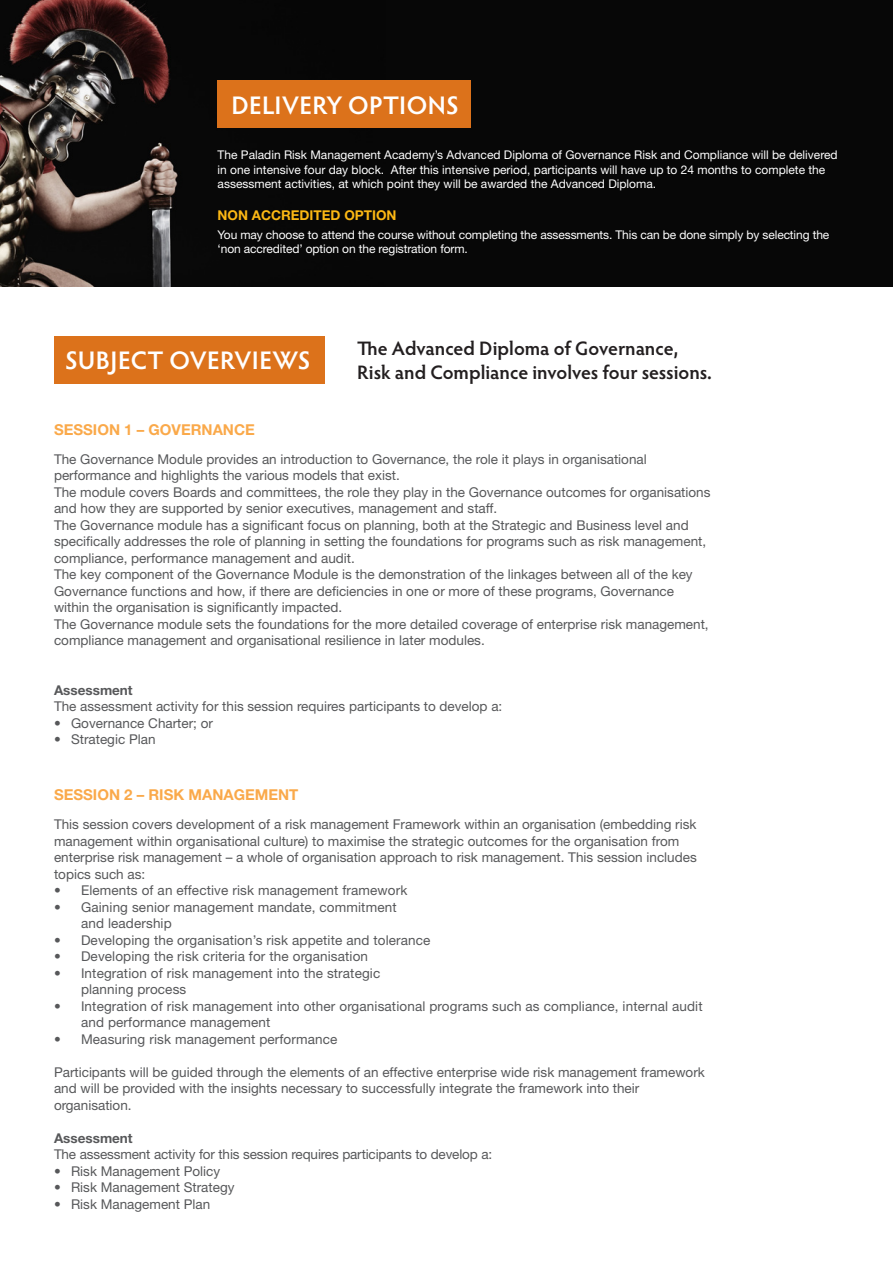
<style>
.page{position:relative;width:893px;height:1263px;background:#fff}
.page>*{position:absolute;margin:0;border:0;box-sizing:border-box;transform-origin:0 0}
.t1{font:600 25.5px "Hypatia Sans Pro";letter-spacing:.015em;color:#fff}
.t2{font:600 19.5px/23.4px "Hypatia Sans Pro";letter-spacing:-.005em;color:#231f20}
.t3{font:700 15px "Helvetica Neue LT";color:#faa94a}
.t4{font:13.5px/16.5px "Helvetica Neue LT";color:#57585a}
.t5{font:700 13.5px "Helvetica Neue LT";color:#57585a}
.t6{font:700 13.5px "Helvetica Neue LT";color:#fcb814}
.t7{font:12px/14.4px "Helvetica Neue LT";color:#fff}
</style>
<div class="page">
<div style="left:54px;top:336px;width:270px;height:47px;background:#dc721b"></div>
<div style="left:0;top:0;width:892px;height:286px;background:#070707"></div>
<img style="left:0;top:0;width:386px;height:286px">
<div style="left:218px;top:81px;width:253px;height:47px;background:#dc721b"></div>
<p class="t1" style="left:231px;top:87px;width:229px">DELIVERY OPTIONS</p>
<p class="t7" style="left:218px;top:148px;width:622px">The Paladin Risk Management Academy’s Advanced Diploma of Governance Risk and Compliance will be delivered in one intensive four day block. After this intensive period, participants will have up to 24 months to complete the assessment activities, at which point they will be awarded the Advanced Diploma.</p>
<p class="t6" style="left:218px;top:207px;width:180px">NON ACCREDITED OPTION</p>
<p class="t7" style="left:218px;top:227px;width:613px">You may choose to attend the course without completing the assessments. This can be done simply by selecting the ‘non accredited’ option on the registration form.</p>
<p class="t1" style="left:65px;top:343px;width:247px">SUBJECT OVERVIEWS</p>
<p class="t2" style="left:357px;top:336px;width:356px">The Advanced Diploma of Governance,<br>Risk and Compliance involves four sessions.</p>
<p class="t3" style="left:54px;top:420px;width:202px">SESSION 1 – GOVERNANCE</p>
<p class="t4" style="left:54px;top:451px;width:594px">The Governance Module provides an introduction to Governance, the role it plays in organisational performance and highlights the various models that exist.</p>
<p class="t4" style="left:54px;top:484px;width:658px">The module covers Boards and committees, the role they play in the Governance outcomes for organisations and how they are supported by senior executives, management and staff.</p>
<p class="t4" style="left:54px;top:517px;width:654px">The Governance module has a significant focus on planning, both at the Strategic and Business level and specifically addresses the role of planning in setting the foundations for programs such as risk management, compliance, performance management and audit.</p>
<p class="t4" style="left:54px;top:566px;width:640px">The key component of the Governance Module is the demonstration of the linkages between all of the key<br>Governance functions and how, if there are deficiencies in one or more of these programs, Governance within the organisation is significantly impacted.</p>
<p class="t4" style="left:54px;top:616px;width:656px">The Governance module sets the foundations for the more detailed coverage of enterprise risk management, compliance management and organisational resilience in later modules.</p>
<p class="t5" style="left:54px;top:682px;width:80px">Assessment</p>
<p class="t4" style="left:54px;top:698px;width:450px">The assessment activity for this session requires participants to develop a:</p>
<p class="t4" style="left:54px;top:715px;width:161px">• Governance Charter; or</p>
<p class="t4" style="left:54px;top:731px;width:103px">• Strategic Plan</p>
<p class="t3" style="left:54px;top:786px;width:246px">SESSION 2 – RISK MANAGEMENT</p>
<p class="t4" style="left:54px;top:816px;width:644px">This session covers development of a risk management Framework within an organisation (embedding risk management within organisational culture) to maximise the strategic outcomes for the organisation from enterprise risk management – a whole of organisation approach to risk management. This session includes topics such as:</p>
<p class="t4" style="left:54px;top:882px;width:355px">• Elements of an effective risk management framework</p>
<p class="t4" style="left:81px;top:899px;width:317px;text-indent:-27px">• Gaining senior management mandate, commitment and leadership</p>
<p class="t4" style="left:54px;top:932px;width:378px">• Developing the organisation’s risk appetite and tolerance</p>
<p class="t4" style="left:54px;top:948px;width:316px">• Developing the risk criteria for the organisation</p>
<p class="t4" style="left:81px;top:965px;width:301px;text-indent:-27px">• Integration of risk management into the strategic planning process</p>
<p class="t4" style="left:81px;top:998px;width:623px;text-indent:-27px">• Integration of risk management into other organisational programs such as compliance, internal audit and performance management</p>
<p class="t4" style="left:54px;top:1031px;width:285px">• Measuring risk management performance</p>
<p class="t4" style="left:54px;top:1064px;width:652px">Participants will be guided through the elements of an effective enterprise wide risk management framework and will be provided with the insights necessary to successfully integrate the framework into their organisation.</p>
<p class="t5" style="left:54px;top:1130px;width:80px">Assessment</p>
<p class="t4" style="left:54px;top:1146px;width:440px">The assessment activity for this session requires participants to develop a:</p>
<p class="t4" style="left:54px;top:1163px;width:168px">• Risk Management Policy</p>
<p class="t4" style="left:54px;top:1179px;width:182px">• Risk Management Strategy</p>
<p class="t4" style="left:54px;top:1196px;width:158px">• Risk Management Plan</p>
</div>
